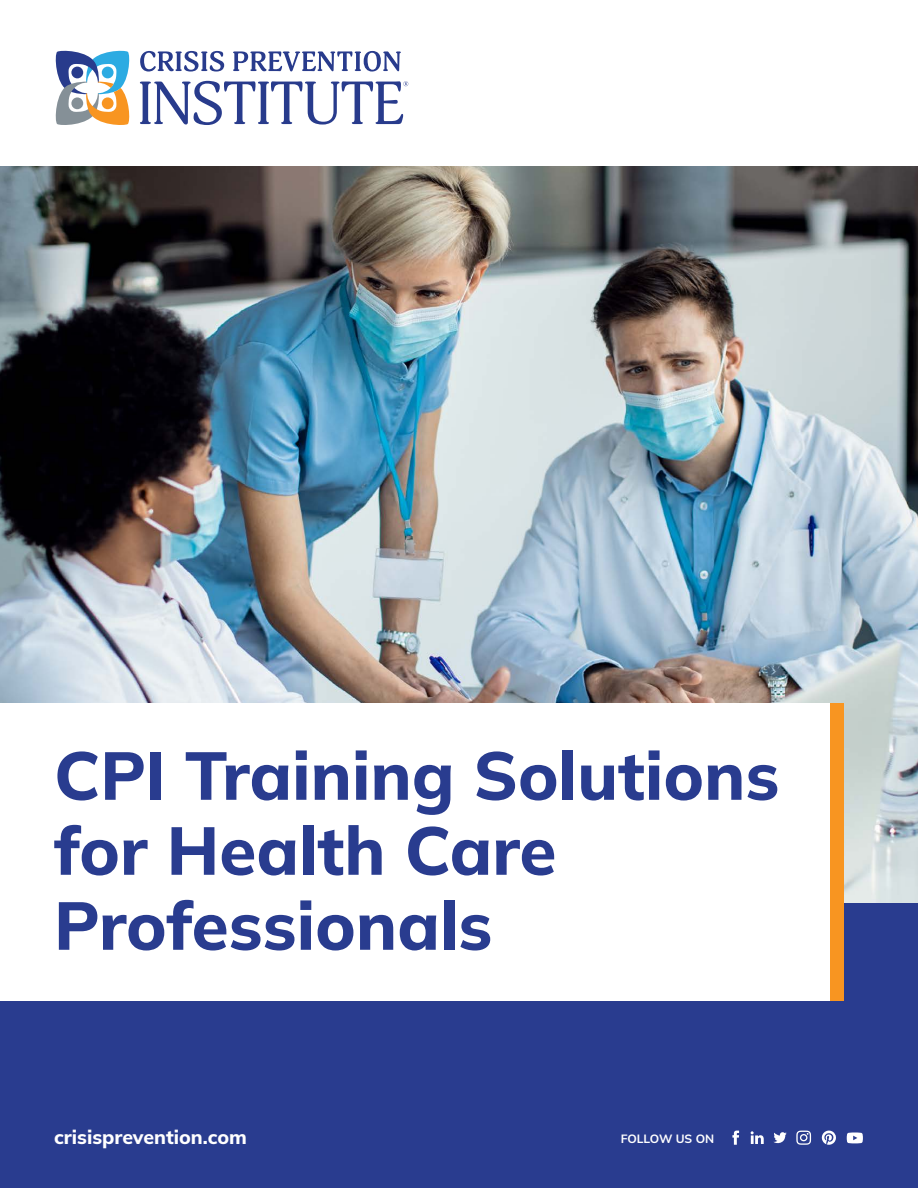
<style>
.page{position:relative;width:918px;height:1188px;background:#fff}
.page>*{position:absolute;margin:0;border:0;box-sizing:border-box;transform-origin:0 0}
.t1{font:800 67.5px/75px "Mulish";color:#293c8f}
.t2{font:800 19.5px "Mulish";color:#fff}
.t3{font:700 12px "Mulish";color:#fff}
</style>
<div class="page">
<div style="left:0;top:843px;width:918px;height:345px;background:#293c8f"></div>
<img style="left:0;top:166px;width:918px;height:737px">
<div style="left:0;top:703px;width:837px;height:298px;background:#fff"></div>
<div style="left:831px;top:703px;width:13px;height:298px;background:#f89521"></div>
<svg style="left:140px;top:51px;width:84px;height:21px"></svg>
<svg style="left:233px;top:51px;width:168px;height:21px"></svg>
<svg style="left:55px;top:50px;width:75px;height:75px"></svg>
<svg style="left:140px;top:81px;width:268px;height:44px"></svg>
<svg style="left:751px;top:1131px;width:13px;height:13px"></svg>
<svg style="left:773px;top:1132px;width:14px;height:12px"></svg>
<svg style="left:732px;top:1131px;width:7px;height:14px"></svg>
<svg style="left:796px;top:1131px;width:15px;height:14px"></svg>
<svg style="left:822px;top:1131px;width:14px;height:14px"></svg>
<svg style="left:847px;top:1133px;width:16px;height:10px"></svg>
<p class="t1" style="left:54px;top:736px;width:727px">CPI Training Solutions for Health Care<br>Professionals</p>
<p class="t2" style="left:54px;top:1124px;width:194px">crisisprevention.com</p>
<p class="t3" style="left:621px;top:1131px;width:95px">FOLLOW US ON</p>
</div>
